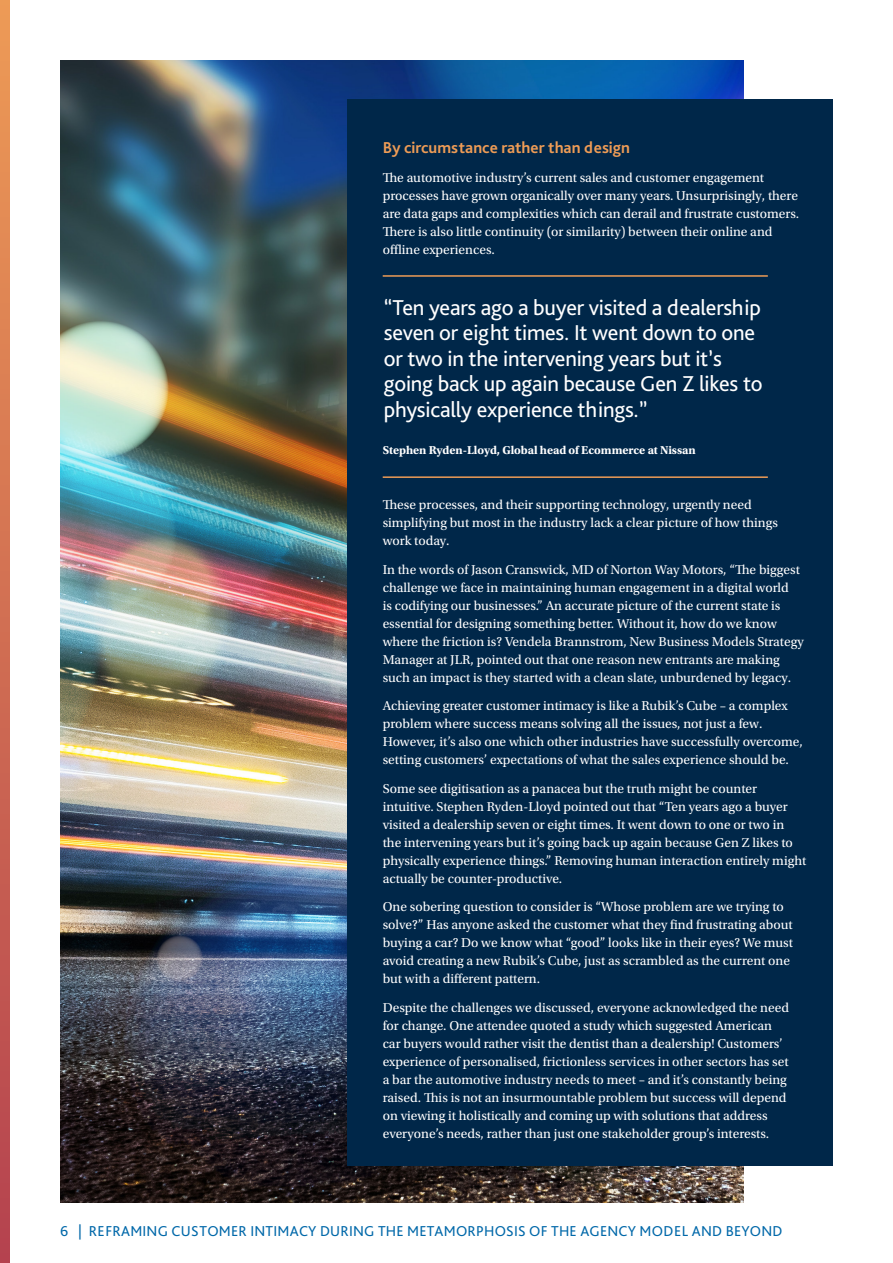
<style>
.page{position:relative;width:893px;height:1263px;background:#fff}
.page>*{position:absolute;margin:0;border:0;box-sizing:border-box;transform-origin:0 0}
.smaller_quote{font:22.5px/25.5px "Bliss Pro";letter-spacing:-.01em;color:#fff}
.Body{font:700 16.5px "Bliss Pro";color:#ee9c56}
.t1{font:15px "Bliss Pro";letter-spacing:.015em;color:#0068a9}
.Body-2{font:13.5px/18px "Utopia Std";color:#fff}
.quote_company{font:700 12px "Utopia Std";letter-spacing:-.005em;color:#fff}
</style>
<div class="page">
<img style="left:60px;top:60px;width:683px;height:1143px">
<div style="left:348px;top:99px;width:485px;height:1067px;background:#002749"></div>
<svg style="left:0;top:0;width:10px;height:1263px;background:#d06e52"></svg>
<hr style="left:383px;top:275px;width:385px;height:2px;background:#ee9c56">
<hr style="left:383px;top:476px;width:385px;height:2px;background:#ee9c56">
<p class="Body" style="left:383px;top:138px;width:249px">By circumstance rather than design</p>
<p class="Body-2" style="left:383px;top:169px;width:418px">The automotive industry’s current sales and customer engagement processes have grown organically over many years. Unsurprisingly, there are data gaps and complexities which can derail and frustrate customers.<br>There is also little continuity (or similarity) between their online and offline experiences.</p>
<p class="smaller_quote" style="left:384px;top:294px;width:380px">“Ten years ago a buyer visited a dealership seven or eight times. It went down to one or two in the intervening years but it’s going back up again because Gen Z likes to physically experience things.”</p>
<p class="quote_company" style="left:383px;top:443px;width:314px">Stephen Ryden-Lloyd, Global head of Ecommerce at Nissan</p>
<p class="Body-2" style="left:383px;top:496px;width:397px">These processes, and their supporting technology, urgently need simplifying but most in the industry lack a clear picture of how things work today.</p>
<p class="Body-2" style="left:383px;top:560px;width:423px">In the words of Jason Cranswick, MD of Norton Way Motors, “The biggest challenge we face in maintaining human engagement in a digital world<br>is codifying our businesses.” An accurate picture of the current state is essential for designing something better. Without it, how do we know where the friction is? Vendela Brannstrom, New Business Models Strategy Manager at JLR, pointed out that one reason new entrants are making such an impact is they started with a clean slate, unburdened by legacy.</p>
<p class="Body-2" style="left:383px;top:697px;width:421px">Achieving greater customer intimacy is like a Rubik’s Cube – a complex problem where success means solving all the issues, not just a few.<br>However, it’s also one which other industries have successfully overcome, setting customers’ expectations of what the sales experience should be.</p>
<p class="Body-2" style="left:383px;top:779px;width:425px">Some see digitisation as a panacea but the truth might be counter intuitive. Stephen Ryden-Lloyd pointed out that “Ten years ago a buyer visited a dealership seven or eight times. It went down to one or two in<br>the intervening years but it’s going back up again because Gen Z likes to physically experience things.” Removing human interaction entirely might actually be counter-productive.</p>
<p class="Body-2" style="left:383px;top:898px;width:412px">One sobering question to consider is “Whose problem are we trying to solve?” Has anyone asked the customer what they find frustrating about buying a car? Do we know what “good” looks like in their eyes? We must avoid creating a new Rubik’s Cube, just as scrambled as the current one but with a different pattern.</p>
<p class="Body-2" style="left:383px;top:998px;width:408px">Despite the challenges we discussed, everyone acknowledged the need for change. One attendee quoted a study which suggested American car buyers would rather visit the dentist than a dealership! Customers’ experience of personalised, frictionless services in other sectors has set a bar the automotive industry needs to meet – and it’s constantly being raised. This is not an insurmountable problem but success will depend on viewing it holistically and coming up with solutions that address everyone’s needs, rather than just one stakeholder group’s interests.</p>
<p class="t1" style="left:60px;top:1222px;width:724px">6 | REFRAMING CUSTOMER INTIMACY DURING THE METAMORPHOSIS OF THE AGENCY MODEL AND BEYOND</p>
</div>
